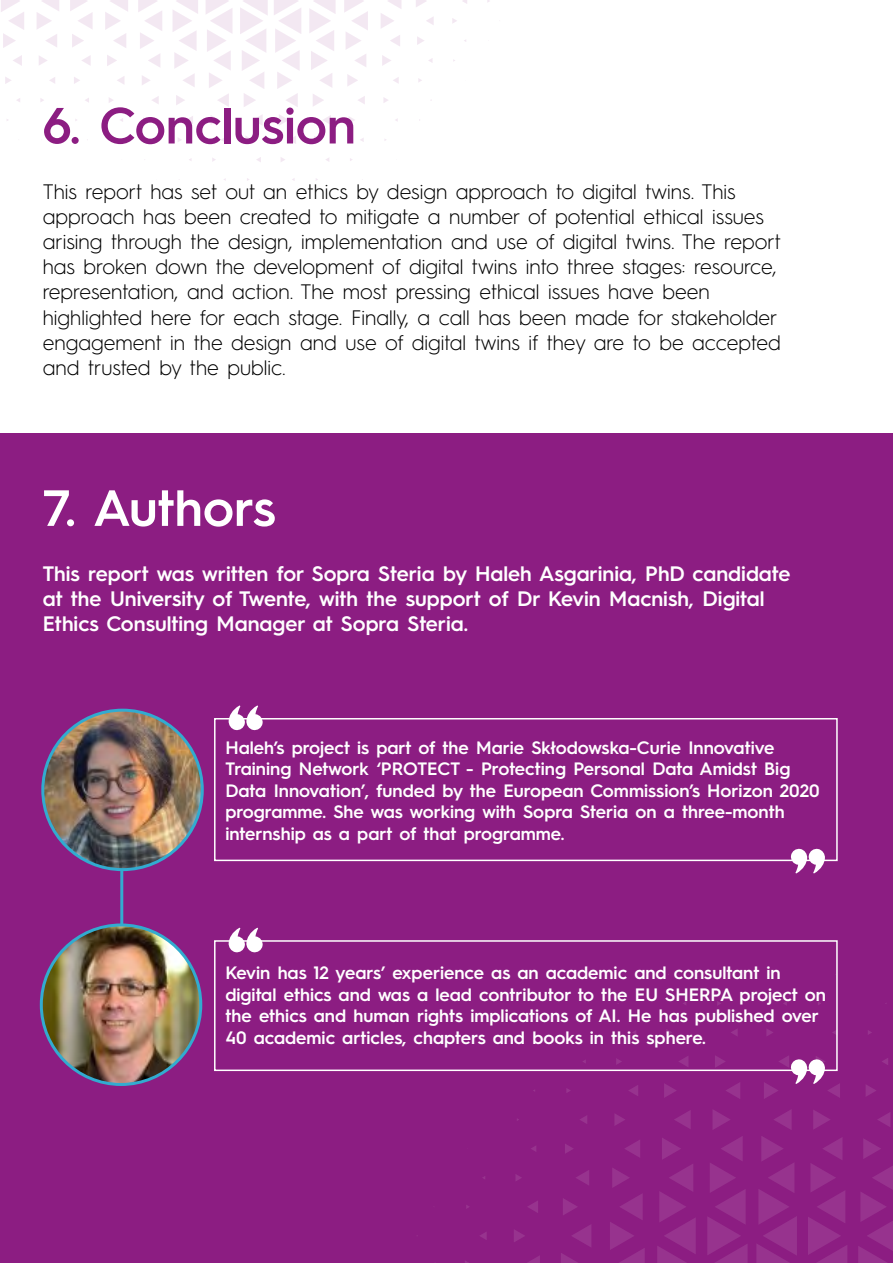
<style>
.page{position:relative;width:893px;height:1263px;background:#fff}
.page>*{position:absolute;margin:0;border:0;box-sizing:border-box;transform-origin:0 0}
.t1{font:600 51px "Hurme Geometric Sans 3";color:#8c1d82}
.t2{font:600 51px "Hurme Geometric Sans 3";color:#fff}
.t3{font:300 21px/25.2px "Hurme Geometric Sans 3";color:#000}
.t4{font:600 21px/25.2px "Hurme Geometric Sans 3";color:#fff}
.t5{font:600 18px/21.6px "Hurme Geometric Sans 3";color:#fff}
</style>
<div class="page">
<div style="left:0;top:434px;width:893px;height:829px;background:#8c1d82"></div>
<svg style="left:463px;top:0;width:4px;height:4px"></svg>
<svg style="left:452px;top:18px;width:5px;height:5px"></svg>
<svg style="left:416px;top:0;width:10px;height:7px"></svg>
<svg style="left:426px;top:17px;width:8px;height:8px"></svg>
<svg style="left:417px;top:37px;width:7px;height:8px"></svg>
<svg style="left:428px;top:58px;width:5px;height:5px"></svg>
<svg style="left:381px;top:0;width:21px;height:28px"></svg>
<svg style="left:390px;top:35px;width:10px;height:11px"></svg>
<svg style="left:382px;top:55px;width:9px;height:11px"></svg>
<svg style="left:393px;top:77px;width:6px;height:7px"></svg>
<svg style="left:344px;top:0;width:24px;height:67px"></svg>
<svg style="left:383px;top:97px;width:5px;height:6px"></svg>
<svg style="left:347px;top:74px;width:11px;height:12px"></svg>
<svg style="left:358px;top:96px;width:7px;height:8px"></svg>
<svg style="left:349px;top:116px;width:6px;height:7px"></svg>
<svg style="left:309px;top:0;width:27px;height:106px"></svg>
<svg style="left:323px;top:115px;width:8px;height:10px"></svg>
<svg style="left:274px;top:0;width:27px;height:107px"></svg>
<svg style="left:314px;top:136px;width:7px;height:8px"></svg>
<svg style="left:279px;top:114px;width:9px;height:12px"></svg>
<svg style="left:289px;top:136px;width:7px;height:8px"></svg>
<svg style="left:240px;top:0;width:28px;height:107px"></svg>
<svg style="left:253px;top:115px;width:10px;height:10px"></svg>
<svg style="left:281px;top:157px;width:4px;height:5px"></svg>
<svg style="left:206px;top:0;width:27px;height:107px"></svg>
<svg style="left:245px;top:136px;width:7px;height:8px"></svg>
<svg style="left:256px;top:157px;width:5px;height:5px"></svg>
<svg style="left:172px;top:0;width:26px;height:87px"></svg>
<svg style="left:211px;top:115px;width:8px;height:10px"></svg>
<svg style="left:221px;top:136px;width:6px;height:7px"></svg>
<svg style="left:138px;top:0;width:24px;height:67px"></svg>
<svg style="left:176px;top:95px;width:9px;height:10px"></svg>
<svg style="left:186px;top:116px;width:7px;height:8px"></svg>
<svg style="left:105px;top:0;width:23px;height:48px"></svg>
<svg style="left:142px;top:75px;width:8px;height:10px"></svg>
<svg style="left:152px;top:96px;width:7px;height:8px"></svg>
<svg style="left:107px;top:55px;width:10px;height:11px"></svg>
<svg style="left:117px;top:76px;width:8px;height:8px"></svg>
<svg style="left:143px;top:118px;width:4px;height:4px"></svg>
<svg style="left:70px;top:0;width:23px;height:47px"></svg>
<svg style="left:82px;top:55px;width:9px;height:11px"></svg>
<svg style="left:109px;top:98px;width:4px;height:5px"></svg>
<svg style="left:37px;top:0;width:22px;height:47px"></svg>
<svg style="left:74px;top:77px;width:6px;height:7px"></svg>
<svg style="left:85px;top:98px;width:4px;height:5px"></svg>
<svg style="left:39px;top:56px;width:8px;height:9px"></svg>
<svg style="left:49px;top:77px;width:6px;height:7px"></svg>
<svg style="left:1px;top:0;width:23px;height:48px"></svg>
<svg style="left:13px;top:55px;width:9px;height:11px"></svg>
<svg style="left:5px;top:77px;width:6px;height:7px"></svg>
<svg style="left:480px;top:1232px;width:7px;height:8px"></svg>
<svg style="left:527px;top:1256px;width:13px;height:7px"></svg>
<svg style="left:514px;top:1230px;width:11px;height:12px"></svg>
<svg style="left:528px;top:1201px;width:10px;height:12px"></svg>
<svg style="left:515px;top:1174px;width:7px;height:7px"></svg>
<svg style="left:561px;top:1225px;width:30px;height:38px"></svg>
<svg style="left:563px;top:1198px;width:14px;height:17px"></svg>
<svg style="left:531px;top:1146px;width:5px;height:6px"></svg>
<svg style="left:576px;top:1170px;width:13px;height:15px"></svg>
<svg style="left:565px;top:1144px;width:8px;height:10px"></svg>
<svg style="left:610px;top:1168px;width:35px;height:95px"></svg>
<svg style="left:580px;top:1115px;width:7px;height:9px"></svg>
<svg style="left:566px;top:1088px;width:5px;height:5px"></svg>
<svg style="left:625px;top:1140px;width:15px;height:18px"></svg>
<svg style="left:614px;top:1114px;width:11px;height:12px"></svg>
<svg style="left:657px;top:1138px;width:39px;height:125px"></svg>
<svg style="left:629px;top:1085px;width:9px;height:11px"></svg>
<svg style="left:616px;top:1058px;width:6px;height:7px"></svg>
<svg style="left:674px;top:1110px;width:17px;height:19px"></svg>
<svg style="left:664px;top:1083px;width:12px;height:15px"></svg>
<svg style="left:707px;top:1136px;width:41px;height:127px"></svg>
<svg style="left:713px;top:1110px;width:17px;height:20px"></svg>
<svg style="left:679px;top:1056px;width:9px;height:11px"></svg>
<svg style="left:666px;top:1029px;width:6px;height:7px"></svg>
<svg style="left:756px;top:1136px;width:41px;height:127px"></svg>
<svg style="left:726px;top:1082px;width:14px;height:17px"></svg>
<svg style="left:715px;top:1056px;width:10px;height:12px"></svg>
<svg style="left:774px;top:1109px;width:18px;height:21px"></svg>
<svg style="left:731px;top:1029px;width:7px;height:7px"></svg>
<svg style="left:717px;top:1001px;width:4px;height:5px"></svg>
<svg style="left:808px;top:1138px;width:39px;height:125px"></svg>
<svg style="left:813px;top:1110px;width:17px;height:19px"></svg>
<svg style="left:766px;top:1029px;width:7px;height:7px"></svg>
<svg style="left:858px;top:1166px;width:35px;height:97px"></svg>
<svg style="left:863px;top:1139px;width:18px;height:20px"></svg>
<svg style="left:877px;top:1112px;width:13px;height:15px"></svg>
<svg style="left:866px;top:1085px;width:10px;height:11px"></svg>
<svg style="left:882px;top:1058px;width:6px;height:7px"></svg>
<hr style="left:120px;top:731px;width:3px;height:343px;background:#32abd0">
<img style="left:43px;top:710px;width:159px;height:160px;border-radius:80px">
<div style="left:41px;top:709px;width:163px;height:162px;border:3px solid #32abd0;border-radius:50%"></div>
<img style="left:41px;top:925px;width:160px;height:159px;border-radius:80px">
<div style="left:40px;top:923px;width:162px;height:163px;border:3px solid #32abd0;border-radius:50%"></div>
<div style="left:214px;top:718px;width:624px;height:143px;border:2px solid #fff"></div>
<div style="left:214px;top:940px;width:624px;height:131px;border:2px solid #fff"></div>
<svg style="left:228px;top:705px;width:35px;height:26px"></svg>
<svg style="left:228px;top:927px;width:35px;height:26px"></svg>
<svg style="left:790px;top:848px;width:35px;height:26px"></svg>
<svg style="left:764px;top:1055px;width:76px;height:44px"></svg>
<h1 class="t1" style="left:43px;top:90px;width:315px">6. Conclusion</h1>
<p class="t3" style="left:43px;top:177px;width:740px">This report has set out an ethics by design approach to digital twins. This approach has been created to mitigate a number of potential ethical issues arising through the design, implementation and use of digital twins. The report has broken down the development of digital twins into three stages: resource, representation, and action. The most pressing ethical issues have been highlighted here for each stage. Finally, a call has been made for stakeholder engagement in the design and use of digital twins if they are to be accepted and trusted by the public.</p>
<h1 class="t2" style="left:43px;top:472px;width:235px">7. Authors</h1>
<p class="t4" style="left:43px;top:560px;width:749px">This report was written for Sopra Steria by Haleh Asgarinia, PhD candidate at the University of Twente, with the support of Dr Kevin Macnish, Digital<br>Ethics Consulting Manager at Sopra Steria.</p>
<p class="t5" style="left:225px;top:735px;width:596px">Haleh’s project is part of the Marie Skłodowska-Curie Innovative Training Network ‘PROTECT - Protecting Personal Data Amidst Big Data Innovation’, funded by the European Commission’s Horizon 2020 programme. She was working with Sopra Steria on a three-month internship as a part of that programme.</p>
<p class="t5" style="left:225px;top:961px;width:602px">Kevin has 12 years’ experience as an academic and consultant in digital ethics and was a lead contributor to the EU SHERPA project on the ethics and human rights implications of AI. He has published over 40 academic articles, chapters and books in this sphere.</p>
</div>
